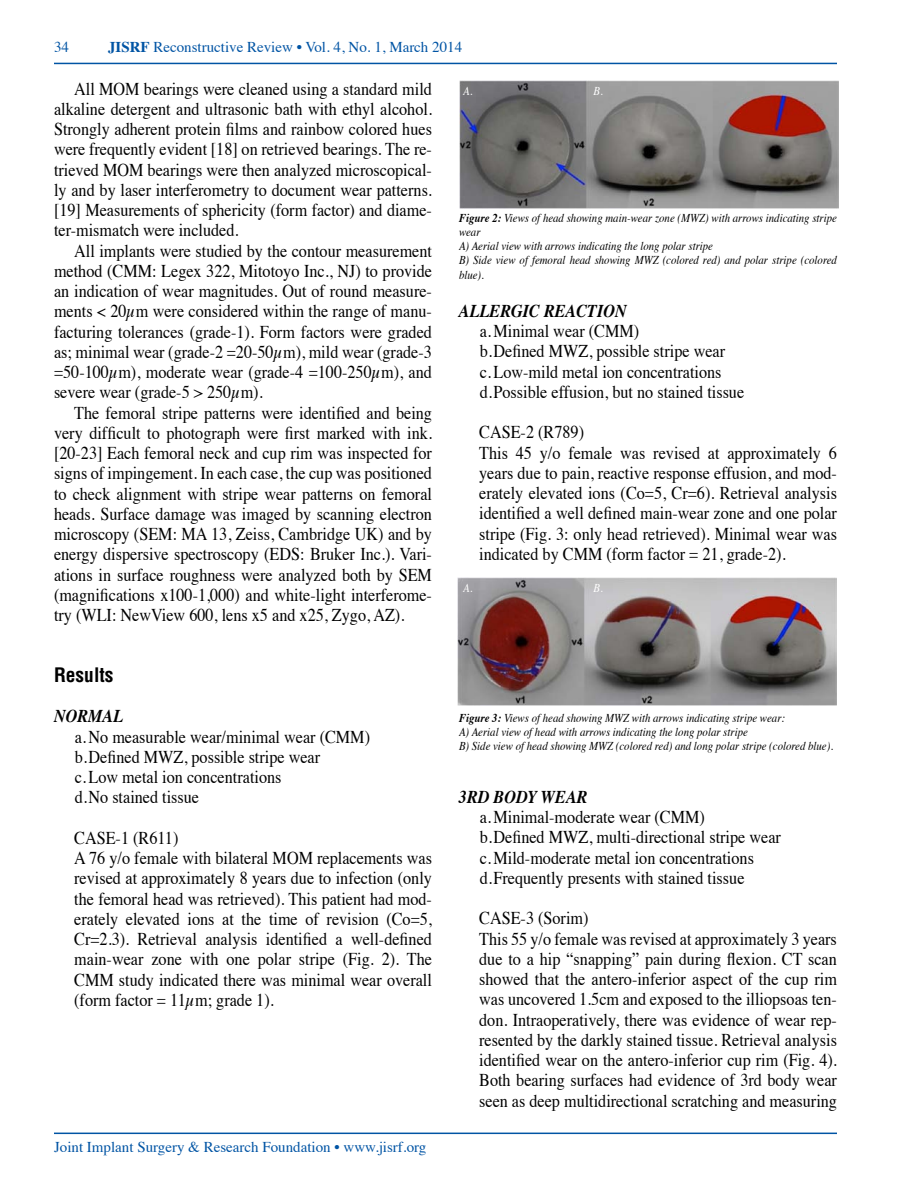
<style>
.page{position:relative;width:918px;height:1188px;background:#fff}
.page>*{position:absolute;margin:0;border:0;box-sizing:border-box;transform-origin:0 0}
.t1{font:700 condensed 19.5px "Helvetica";color:#000}
.t2{font:18px/20.2px "Times";color:#000;scale:.9 1}
.t3{font:italic 700 18px "Times";color:#000;scale:.9 1}
.t4{font:15px "Times";color:#0054a4}
.t5{font:italic 12px/14.2px "Times";color:#000;scale:.9 1}
.t6{font:italic 12px "Times";color:#fff;scale:.9 1}
.s1{font-weight:700}
</style>
<div class="page">
<hr style="left:54px;top:63px;width:783px;height:1px;background:#0054a4">
<hr style="left:54px;top:1133px;width:783px;height:1px;background:#0054a4">
<img style="left:459px;top:81px;width:379px;height:128px">
<img style="left:458px;top:578px;width:379px;height:127px">
<p class="t4" style="left:54px;top:33px;width:16px">34</p>
<p class="t4" style="left:108px;top:33px;width:356px"><span class="s1">JISRF</span> Reconstructive Review • Vol. 4, No. 1, March 2014</p>
<p class="t2" style="left:54px;top:77px;width:422px;text-align:justify;text-indent:20px">All MOM bearings were cleaned using a standard mild alkaline detergent and ultrasonic bath with ethyl alcohol.<br>Strongly adherent protein films and rainbow colored hues were frequently evident [18] on retrieved bearings. The re&shy;trieved MOM bearings were then analyzed microscopical&shy;ly and by laser interferometry to document wear patterns. [19] Measurements of sphericity (form factor) and diame&shy;ter-mismatch were included.</p>
<p class="t2" style="left:54px;top:239px;width:422px;text-align:justify;text-indent:20px">All implants were studied by the contour measurement method (CMM: Legex 322, Mitotoyo Inc., NJ) to provide an indication of wear magnitudes. Out of round measure&shy;ments &lt; 20µm were considered within the range of manu&shy;facturing tolerances (grade-1). Form factors were graded as; minimal wear (grade-2 =20-50µm), mild wear (grade-3 =50-100µm), moderate wear (grade-4 =100-250µm), and severe wear (grade-5 &gt; 250µm).</p>
<p class="t2" style="left:54px;top:401px;width:422px;text-align:justify;text-indent:20px">The femoral stripe patterns were identified and being very difficult to photograph were first marked with ink. [20-23] Each femoral neck and cup rim was inspected for signs of impingement. In each case, the cup was positioned to check alignment with stripe wear patterns on femoral heads. Surface damage was imaged by scanning electron microscopy (SEM: MA 13, Zeiss, Cambridge UK) and by energy dispersive spectroscopy (EDS: Bruker Inc.). Vari&shy;ations in surface roughness were analyzed both by SEM (magnifications x100-1,000) and white-light interferome&shy;try (WLI: NewView 600, lens x5 and x25, Zygo, AZ).</p>
<p class="t1" style="left:54px;top:663px;width:61px">Results</p>
<p class="t3" style="left:54px;top:699px;width:79px">NORMAL</p>
<p class="t2" style="left:75px;top:725px;width:329px">a.No measurable wear/minimal wear (CMM) b.Defined MWZ, possible stripe wear<br>c.Low metal ion concentrations<br>d.No stained tissue</p>
<p class="t2" style="left:74px;top:826px;width:399px">CASE-1 (R611)<br>A 76 y/o female with bilateral MOM replacements was revised at approximately 8 years due to infection (only the femoral head was retrieved). This patient had mod&shy;erately elevated ions at the time of revision (Co=5, Cr=2.3). Retrieval analysis identified a well-defined main-wear zone with one polar stripe (Fig. 2). The CMM study indicated there was minimal wear overall (form factor = 11µm; grade 1).</p>
<p class="t4" style="left:54px;top:1133px;width:374px">Joint Implant Surgery &amp; Research Foundation • www.jisrf.org</p>
<p class="t6" style="left:463px;top:81px;width:12px">A.</p>
<p class="t6" style="left:593px;top:81px;width:12px">B.</p>
<p class="t5" style="left:459px;top:210px;width:422px"><span class="s1">FIGURE 2:</span> Views of head showing main-wear zone (MWZ) with arrows indicating stripe wear<br>A) Aerial view with arrows indicating the long polar stripe<br>B) Side view of femoral head showing MWZ (colored red) and polar stripe (colored blue).</p>
<p class="t3" style="left:459px;top:294px;width:189px">ALLERGIC REACTION</p>
<p class="t2" style="left:480px;top:320px;width:295px">a.Minimal wear (CMM)<br>b.Defined MWZ, possible stripe wear c.Low-mild metal ion concentrations d.Possible effusion, but no stained tissue</p>
<p class="t2" style="left:479px;top:421px;width:399px">CASE-2 (R789)<br>This 45 y/o female was revised at approximately 6 years due to pain, reactive response effusion, and mod&shy;erately elevated ions (Co=5, Cr=6). Retrieval analysis identified a well defined main-wear zone and one polar stripe (Fig. 3: only head retrieved). Minimal wear was indicated by CMM (form factor = 21, grade-2).</p>
<p class="t6" style="left:463px;top:578px;width:12px">A.</p>
<p class="t6" style="left:593px;top:578px;width:12px">B.</p>
<p class="t5" style="left:459px;top:710px;width:417px"><span class="s1">FIGURE 3:</span> Views of head showing MWZ with arrows indicating stripe wear:<br>A) Aerial view of head with arrows indicating the long polar stripe<br>B) Side view of head showing MWZ (colored red) and long polar stripe (colored blue).</p>
<p class="t3" style="left:459px;top:780px;width:145px">3RD BODY WEAR</p>
<p class="t2" style="left:480px;top:806px;width:336px">a.Minimal-moderate wear (CMM)<br>b.Defined MWZ, multi-directional stripe wear c.Mild-moderate metal ion concentrations d.Frequently presents with stained tissue</p>
<p class="t2" style="left:479px;top:907px;width:399px">CASE-3 (Sorim)<br>This 55 y/o female was revised at approximately 3 years due to a hip “snapping” pain during flexion. CT scan showed that the antero-inferior aspect of the cup rim was uncovered 1.5cm and exposed to the illiopsoas ten&shy;don. Intraoperatively, there was evidence of wear rep&shy;resented by the darkly stained tissue. Retrieval analysis identified wear on the antero-inferior cup rim (Fig. 4).<br>Both bearing surfaces had evidence of 3rd body wear seen as deep multidirectional scratching and measuring</p>
</div>
